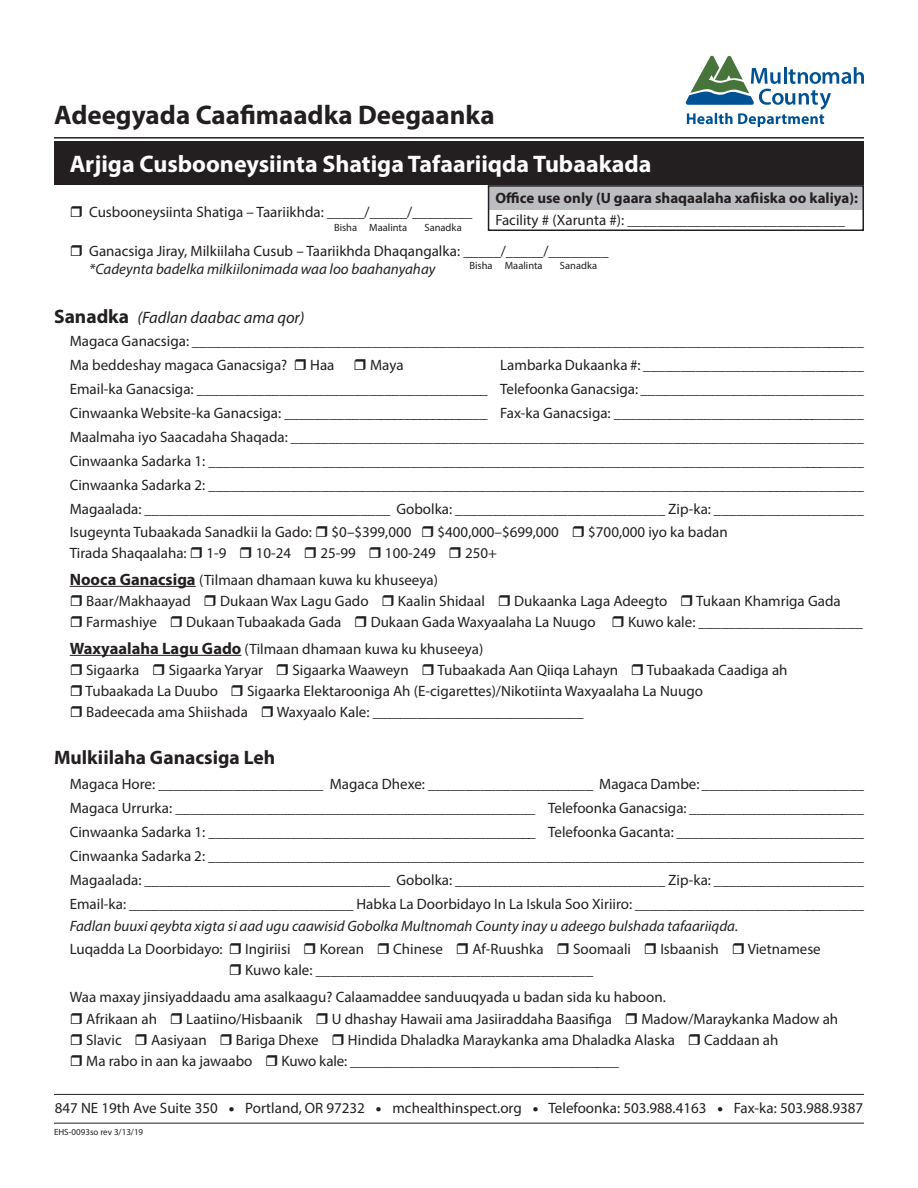
<style>
.page{position:relative;width:918px;height:1188px;background:#fff}
.page>*{position:absolute;margin:0;border:0;box-sizing:border-box;transform-origin:0 0}
.t1{font:700 27px "Myriad Pro";color:#231f20}
.t2{font:700 24px "Myriad Pro";color:#fff}
.t3{font:700 19.5px "Myriad Pro";color:#231f20}
.t4{font:italic 16.5px "Myriad Pro";color:#231f20}
.t5{font:15px/24px "Myriad Pro";color:#231f20}
.t6{font:italic 15px "Myriad Pro";color:#231f20}
.t7{font:700 15px "Myriad Pro";color:#231f20}
.t8{font:10.5px "Myriad Pro";color:#231f20}
.t9{font:9px "Myriad Pro";color:#231f20}
.s1{font-style:italic}
.s2{font-weight:700;font-style:normal;font-size:19.5px}
.s3{font-weight:700;font-size:16.5px}
</style>
<div class="page">
<hr style="left:54px;top:137px;width:810px;height:2px;background:#231f20">
<hr style="left:54px;top:1094px;width:810px;height:1px;background:#231f20">
<hr style="left:54px;top:1123px;width:810px;height:1px;background:#231f20">
<svg style="left:685px;top:55px;width:179px;height:72px"></svg>
<div style="left:54px;top:141px;width:810px;height:44px;background:#231f20"></div>
<hr style="left:70px;top:586px;width:126px;height:1px;background:#231f20">
<hr style="left:70px;top:655px;width:171px;height:1px;background:#231f20">
<div style="left:489px;top:186px;width:375px;height:23px;background:#bcbdc0"></div>
<div style="left:488px;top:185px;width:376px;height:46px;border:2px solid #231f20"></div>
<h1 class="t1" style="left:54px;top:97px;width:442px">Adeegyada Caafimaadka Deegaanka</h1>
<p class="t2" style="left:70px;top:148px;width:583px">Arjiga Cusbooneysiinta Shatiga Tafaariiqda Tubaakada</p>
<p class="t7" style="left:495px;top:188px;width:364px">Office use only (U gaara shaqaalaha xafiiska oo kaliya):</p>
<p class="t5" style="left:495px;top:207px;width:351px">Facility # (Xarunta #): _____________________________</p>
<p class="t5" style="left:89px;top:200px;width:385px">Cusbooneysiinta Shatiga – Taariikhda: _____/_____/________</p>
<p class="t5" style="left:89px;top:242px;width:521px;line-height:18px">Ganacsiga Jiray, Milkiilaha Cusub – Taariikhda Dhaqangalka: _____/_____/________ <span class="s1">*Cadeynta badelka milkiilonimada waa loo baahanyahay</span></p>
<p class="t8" style="left:334px;top:221px;width:25px">Bisha</p>
<p class="t8" style="left:369px;top:221px;width:39px">Maalinta</p>
<p class="t8" style="left:424px;top:221px;width:39px">Sanadka</p>
<p class="t8" style="left:470px;top:259px;width:25px">Bisha</p>
<p class="t8" style="left:505px;top:259px;width:39px">Maalinta</p>
<p class="t8" style="left:560px;top:259px;width:39px">Sanadka</p>
<p class="t4" style="left:54px;top:307px;width:252px"><span class="s2">Sanadka</span> (Fadlan daabac ama qor)</p>
<p class="t5" style="left:70px;top:329px;width:796px">Magaca Ganacsiga: __________________________________________________________________________________________</p>
<p class="t5" style="left:70px;top:353px;width:219px">Ma beddeshay magaca Ganacsiga?</p>
<p class="t5" style="left:310px;top:353px;width:26px">Haa</p>
<p class="t5" style="left:370px;top:353px;width:35px">Maya</p>
<p class="t5" style="left:500px;top:353px;width:365px">Lambarka Dukaanka #: ______________________________</p>
<p class="t5" style="left:70px;top:377px;width:796px">Email-ka Ganacsiga: _______________________________________ Telefoonka Ganacsiga: ______________________________<br>Cinwaanka Website-ka Ganacsiga: _____________________________ Fax-ka Ganacsiga: __________________________________</p>
<p class="t5" style="left:70px;top:425px;width:796px">Maalmaha iyo Saacadaha Shaqada: _____________________________________________________________________________</p>
<p class="t5" style="left:70px;top:449px;width:796px">Cinwaanka Sadarka 1: ________________________________________________________________________________________</p>
<p class="t5" style="left:70px;top:473px;width:796px">Cinwaanka Sadarka 2: ________________________________________________________________________________________</p>
<p class="t5" style="left:70px;top:497px;width:796px">Magaalada: __________________________________ Gobolka: ____________________________ Zip-ka: ____________________</p>
<p class="t5" style="left:70px;top:519px;width:244px">Isugeynta Tubaakada Sanadkii la Gado:</p>
<p class="t5" style="left:332px;top:519px;width:81px">$0–$399,000</p>
<p class="t5" style="left:438px;top:519px;width:123px">$400,000–$699,000</p>
<p class="t5" style="left:588px;top:519px;width:141px">$700,000 iyo ka badan</p>
<p class="t5" style="left:70px;top:540px;width:118px">Tirada Shaqaalaha:</p>
<p class="t5" style="left:206px;top:540px;width:21px">1-9</p>
<p class="t5" style="left:256px;top:540px;width:37px">10-24</p>
<p class="t5" style="left:320px;top:540px;width:37px">25-99</p>
<p class="t5" style="left:385px;top:540px;width:52px">100-249</p>
<p class="t5" style="left:465px;top:540px;width:34px">250+</p>
<p class="t5" style="left:70px;top:567px;width:370px"><span class="s3">Nooca Ganacsiga</span> (Tilmaan dhamaan kuwa ku khuseeya)</p>
<p class="t5" style="left:86px;top:588px;width:106px">Baar/Makhaayad</p>
<p class="t5" style="left:220px;top:588px;width:150px">Dukaan Wax Lagu Gado</p>
<p class="t5" style="left:398px;top:588px;width:89px">Kaalin Shidaal</p>
<p class="t5" style="left:514px;top:588px;width:155px">Dukaanka Laga Adeegto</p>
<p class="t5" style="left:696px;top:588px;width:146px">Tukaan Khamriga Gada</p>
<p class="t5" style="left:86px;top:609px;width:72px">Farmashiye</p>
<p class="t5" style="left:186px;top:609px;width:157px">Dukaan Tubaakada Gada</p>
<p class="t5" style="left:371px;top:609px;width:227px">Dukaan Gada Waxyaalaha La Nuugo</p>
<p class="t5" style="left:628px;top:609px;width:236px">Kuwo kale: ______________________</p>
<p class="t5" style="left:70px;top:636px;width:415px"><span class="s3">Waxyaalaha Lagu Gado</span> (Tilmaan dhamaan kuwa ku khuseeya)</p>
<p class="t5" style="left:86px;top:657px;width:55px">Sigaarka</p>
<p class="t5" style="left:169px;top:657px;width:96px">Sigaarka Yaryar</p>
<p class="t5" style="left:292px;top:657px;width:118px">Sigaarka Waaweyn</p>
<p class="t5" style="left:437px;top:657px;width:182px">Tubaakada Aan Qiiqa Lahayn</p>
<p class="t5" style="left:647px;top:657px;width:142px">Tubaakada Caadiga ah</p>
<p class="t5" style="left:86px;top:678px;width:134px">Tubaakada La Duubo</p>
<p class="t5" style="left:247px;top:678px;width:457px">Sigaarka Elektarooniga Ah (E-cigarettes)/Nikotiinta Waxyaalaha La Nuugo</p>
<p class="t5" style="left:86px;top:699px;width:163px">Badeecada ama Shiishada</p>
<p class="t5" style="left:277px;top:699px;width:308px">Waxyaalo Kale: _____________________________</p>
<p class="t3" style="left:54px;top:745px;width:223px">Mulkiilaha Ganacsiga Leh</p>
<p class="t5" style="left:70px;top:771px;width:796px">Magaca Hore: ______________________ Magaca Dhexe: ______________________ Magaca Dambe: ______________________</p>
<p class="t5" style="left:70px;top:795px;width:796px">Magaca Urrurka: ________________________________________________ Telefoonka Ganacsiga: ________________________</p>
<p class="t5" style="left:70px;top:819px;width:796px">Cinwaanka Sadarka 1: ____________________________________________ Telefoonka Gacanta: _________________________</p>
<p class="t5" style="left:70px;top:843px;width:796px">Cinwaanka Sadarka 2: ________________________________________________________________________________________</p>
<p class="t5" style="left:70px;top:867px;width:796px">Magaalada: __________________________________ Gobolka: ____________________________ Zip-ka: ____________________</p>
<p class="t5" style="left:70px;top:891px;width:796px">Email-ka: ______________________________ Habka La Doorbidayo In La Iskula Soo Xiriiro: _______________________________</p>
<p class="t6" style="left:70px;top:917px;width:670px">Fadlan buuxi qeybta xigta si aad ugu caawisid Gobolka Multnomah County inay u adeego bulshada tafaariiqda.</p>
<p class="t5" style="left:70px;top:936px;width:154px">Luqadda La Doorbidayo:</p>
<p class="t5" style="left:245px;top:936px;width:47px">Ingiriisi</p>
<p class="t5" style="left:320px;top:936px;width:46px">Korean</p>
<p class="t5" style="left:393px;top:936px;width:51px">Chinese</p>
<p class="t5" style="left:472px;top:936px;width:73px">Af-Ruushka</p>
<p class="t5" style="left:573px;top:936px;width:59px">Soomaali</p>
<p class="t5" style="left:660px;top:936px;width:60px">Isbaanish</p>
<p class="t5" style="left:748px;top:936px;width:75px">Vietnamese</p>
<p class="t5" style="left:245px;top:957px;width:349px">Kuwo kale: _____________________________________</p>
<p class="t5" style="left:70px;top:984px;width:598px">Waa maxay jinsiyaddaadu ama asalkaagu? Calaamaddee sanduuqyada u badan sida ku haboon.</p>
<p class="t5" style="left:86px;top:1007px;width:72px">Afrikaan ah</p>
<p class="t5" style="left:186px;top:1007px;width:118px">Laatiino/Hisbaanik</p>
<p class="t5" style="left:332px;top:1007px;width:282px">U dhashay Hawaii ama Jasiiraddaha Baasifiga</p>
<p class="t5" style="left:641px;top:1007px;width:198px">Madow/Maraykanka Madow ah</p>
<p class="t5" style="left:86px;top:1028px;width:37px">Slavic</p>
<p class="t5" style="left:151px;top:1028px;width:57px">Aasiyaan</p>
<p class="t5" style="left:236px;top:1028px;width:84px">Bariga Dhexe</p>
<p class="t5" style="left:348px;top:1028px;width:329px">Hindida Dhaladka Maraykanka ama Dhaladka Alaska</p>
<p class="t5" style="left:704px;top:1028px;width:76px">Caddaan ah</p>
<p class="t5" style="left:86px;top:1049px;width:168px">Ma rabo in aan ka jawaabo</p>
<p class="t5" style="left:281px;top:1049px;width:339px">Kuwo kale: _____________________________________</p>
<p class="t5" style="left:55px;top:1096px;width:810px">847 NE 19th Ave Suite 350 ● Portland, OR 97232 ● mchealthinspect.org ● Telefoonka: 503.988.4163 ● Fax-ka: 503.988.9387</p>
<p class="t9" style="left:54px;top:1126px;width:91px">EHS-0093so rev 3/13/19</p>
</div>
